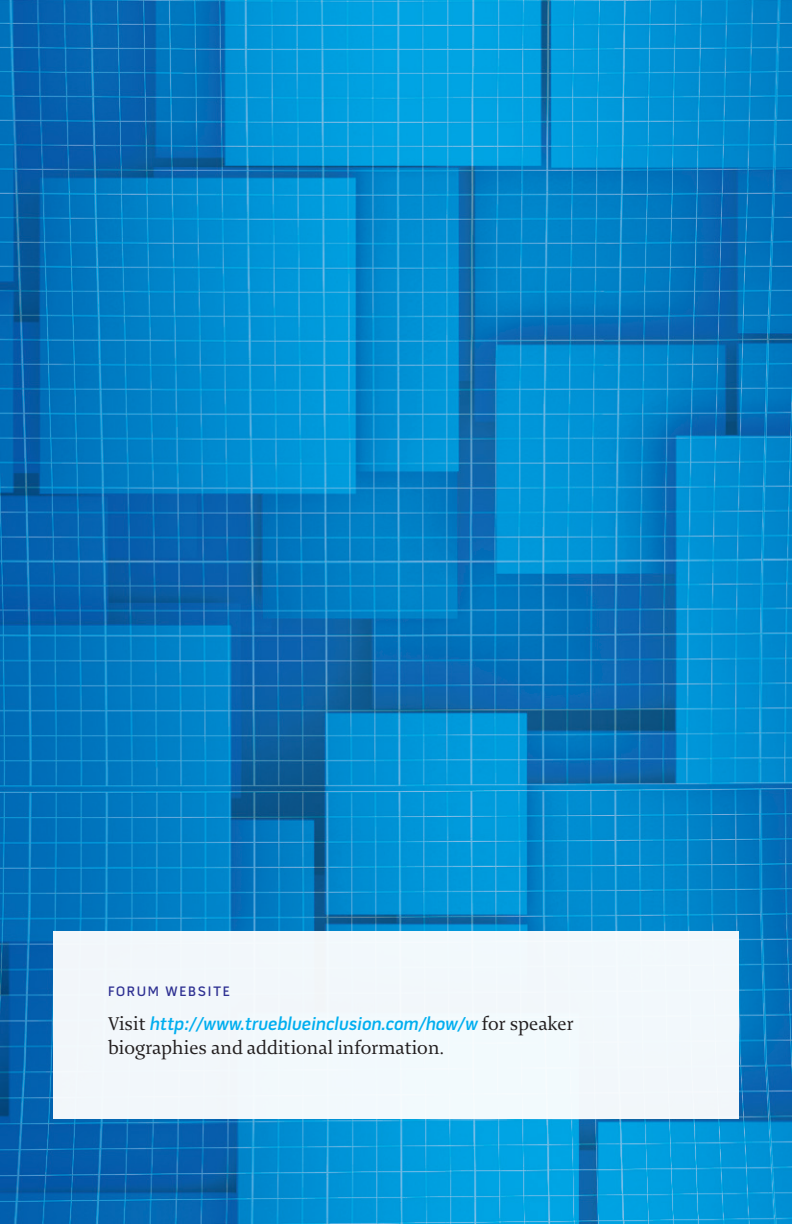
<style>
.page{position:relative;width:792px;height:1224px;background:#fff}
.page>*{position:absolute;margin:0;border:0;box-sizing:border-box;transform-origin:0 0}
.t1{font:20px "Enigma";color:#231f20}
.t2{font:19px "Pill Gothic 600 mg Semibd Obq";color:#00aeef}
.Agenda{font:600 14px "Pill Gothic 600 mg";letter-spacing:.12em;color:#2e3092}
.s1{font-family:"Enigma";font-size:20px;color:#231f20}
</style>
<div class="page">
<img style="left:0;top:0;width:792px;height:1224px">
<div style="left:53px;top:931px;width:686px;height:188px;background:#f2f8fc"></div>
<p class="Agenda" style="left:108px;top:985px;width:123px">FORUM WEBSITE</p>
<p class="t2" style="left:108px;top:1016px;width:467px"><span class="s1">Visit</span> http://www.trueblueinclusion.com/how/w <span class="s1">for speaker</span></p>
<p class="t1" style="left:108px;top:1037px;width:338px">biographies and additional information.</p>
</div>
